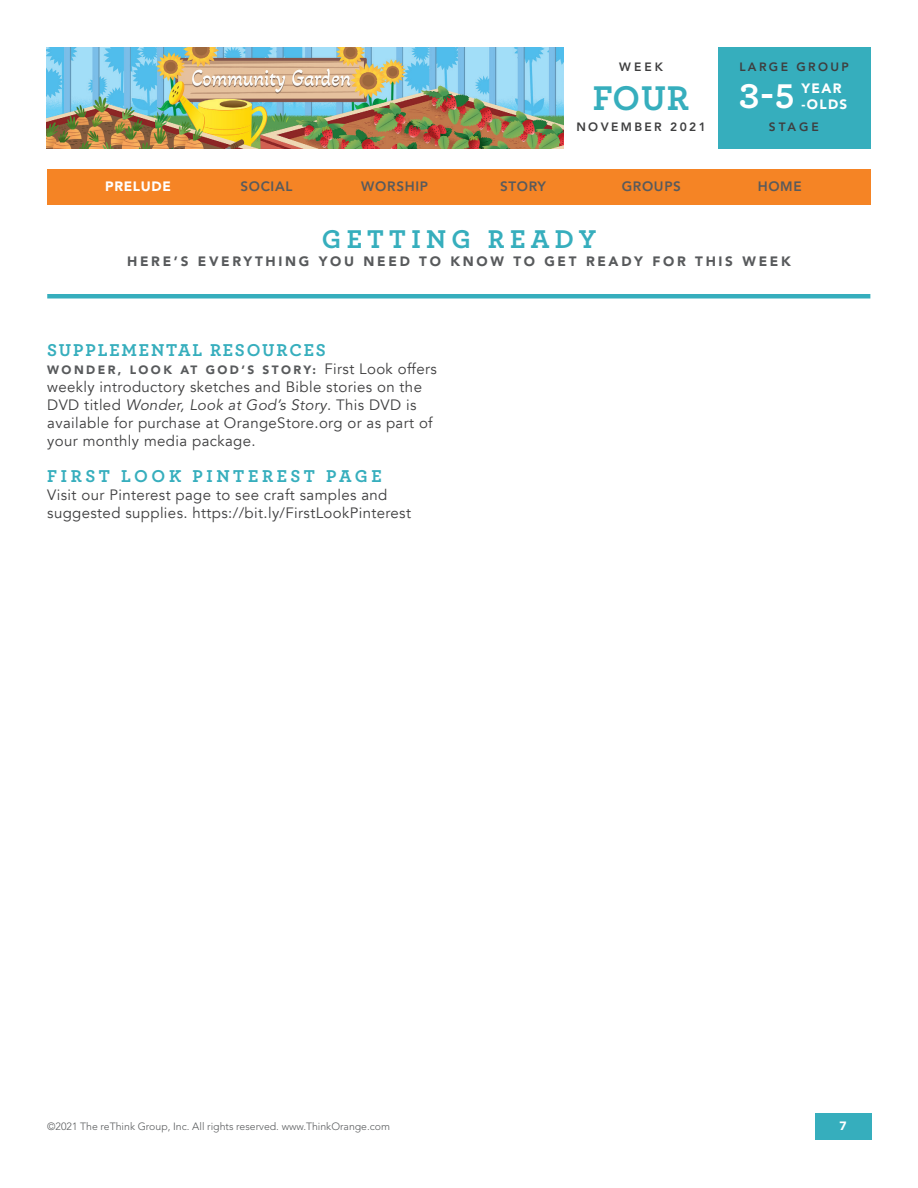
<style>
.page{position:relative;width:918px;height:1188px;background:#fff}
.page>*{position:absolute;margin:0;border:0;box-sizing:border-box;transform-origin:0 0}
.t1{font:700 36px "Archer Pro";color:#36aebd}
.t2{font:700 36px "Archer Pro";color:#fff}
.t3{font:700 27px "Archer Pro";letter-spacing:.2em;color:#36aebd}
.Paragraph_Style_1{font:700 18px "Archer Pro";letter-spacing:.2em;color:#36aebd}
.Paragraph_Style_1-2{font:700 18px "Archer Pro";letter-spacing:.1em;color:#36aebd}
.Paragraph_Style_1-3{font:15px/18px "Avenir";letter-spacing:.025em;color:#3e3e3f}
.t4{font:900 13.5px "Avenir LT Std";letter-spacing:.2em;color:#585a5c}
.t5{font:800 13.5px "Avenir LT Std";letter-spacing:.05em;color:#585a5c}
.t6{font:900 13.5px/16.2px "Avenir LT Std";letter-spacing:.1em;color:#fff}
.t7{font:900 13.5px "Avenir LT Std";letter-spacing:.05em;color:#fff}
.Paragraph_Style_1-4{font:900 12px "Avenir LT Std";letter-spacing:.2em;color:#585a5c}
.t8{font:800 12px "Avenir LT Std";letter-spacing:.2em;color:#3e3e3f}
.t9{font:900 12px "Avenir LT Std";color:#fff}
.t10{font:300 10.5px "Avenir LT Std";color:#585a5c}
.s1{font-family:"Avenir";font-weight:400;font-size:15px;color:#3e3e3f}
.s2{font-family:"Avenir LT Std";font-style:italic}
</style>
<div class="page">
<img style="left:46px;top:47px;width:518px;height:102px">
<div style="left:717px;top:47px;width:154px;height:102px;background:#36aebd"></div>
<hr style="left:47px;top:294px;width:823px;height:4px;background:#36aebd">
<div style="left:47px;top:170px;width:824px;height:36px;background:#f58425"></div>
<div style="left:815px;top:1113px;width:57px;height:27px;background:#36aebd"></div>
<p class="t8" style="left:619px;top:59px;width:45px">WEEK</p>
<h1 class="t1" style="left:593px;top:69px;width:98px">FOUR</h1>
<p class="t8" style="left:576px;top:120px;width:131px">NOVEMBER 2021</p>
<p class="t8" style="left:739px;top:59px;width:111px">LARGE GROUP</p>
<h1 class="t2" style="left:739px;top:68px;width:57px">3-5</h1>
<p class="t6" style="left:802px;top:80px;width:47px">YEAR -OLDS</p>
<p class="t8" style="left:769px;top:120px;width:52px">STAGE</p>
<p class="t7" style="left:105px;top:178px;width:67px">PRELUDE</p>
<p class="t5" style="left:240px;top:178px;width:54px">SOCIAL</p>
<p class="t5" style="left:361px;top:178px;width:68px">WORSHIP</p>
<p class="t5" style="left:500px;top:178px;width:47px">STORY</p>
<p class="t5" style="left:622px;top:178px;width:61px">GROUPS</p>
<p class="t5" style="left:758px;top:178px;width:46px">HOME</p>
<h2 class="t3" style="left:322px;top:217px;width:276px">GETTING READY</h2>
<p class="t4" style="left:127px;top:253px;width:665px">HERE’S EVERYTHING YOU NEED TO KNOW TO GET READY FOR THIS WEEK</p>
<p class="Paragraph_Style_1-2" style="left:47px;top:335px;width:280px">SUPPLEMENTAL RESOURCES</p>
<p class="Paragraph_Style_1-4" style="left:47px;top:362px;width:391px">WONDER, LOOK AT GOD’S STORY: <span class="s1">First Look offers</span></p>
<p class="Paragraph_Style_1-3" style="left:47px;top:378px;width:387px">weekly introductory sketches and Bible stories on the DVD titled <span class="s2">Wonder, Look at God’s Story</span>. This DVD is available for purchase at OrangeStore.org or as part of your monthly media package.</p>
<p class="Paragraph_Style_1" style="left:47px;top:461px;width:336px">FIRST LOOK PINTEREST PAGE</p>
<p class="Paragraph_Style_1-3" style="left:47px;top:486px;width:365px">Visit our Pinterest page to see craft samples and suggested supplies. https://bit.ly/FirstLookPinterest</p>
<p class="t10" style="left:47px;top:1120px;width:344px">©2021 The reThink Group, Inc. All rights reserved. www.ThinkOrange.com</p>
<p class="t9" style="left:840px;top:1118px;width:9px">7</p>
</div>
